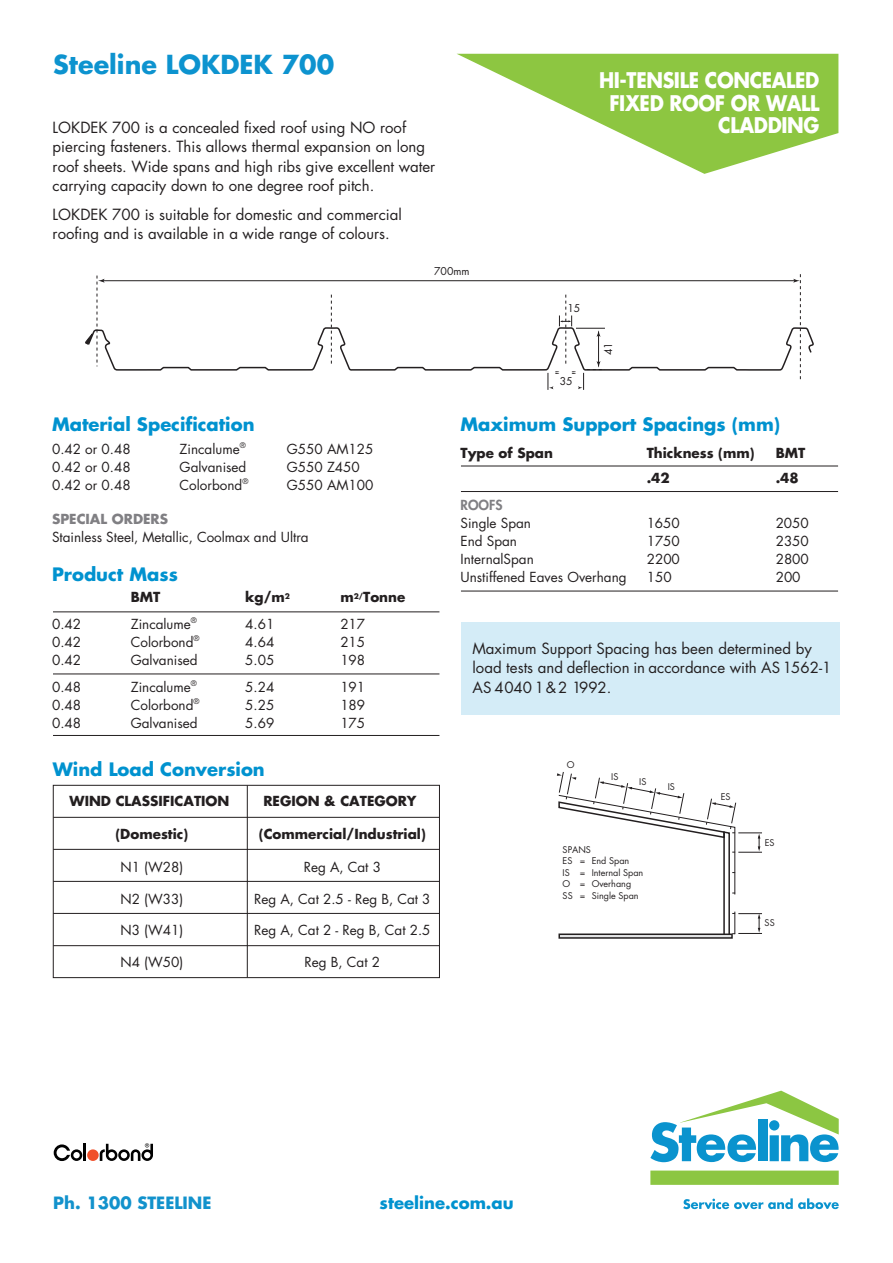
<style>
.page{position:relative;width:893px;height:1263px;background:#fff}
.page>*{position:absolute;margin:0;border:0;box-sizing:border-box;transform-origin:0 0}
.t1{font:700 25.5px "Futura";color:#0d93cf}
.t2{font:700 21px/22.5px "Futura";letter-spacing:-.02em;color:#fff;text-align:right;scale:.9 1}
.t3{font:700 18px "Futura";color:#0092cf}
.t4{font:700 16.5px "Futura";color:#1292cc}
.t5{font:700 16.5px "Futura";color:#0092cf}
.t6{font:15px/19.5px "Futura";color:#231f20}
.t7{font:13.5px/18px "Futura";color:#231f20}
.t8{font:700 13.5px "Futura";color:#231f20}
.t9{font:10.5px/16.8px "Futura";color:#231f20}
.t10{font:9px/11.6px "Futura";color:#231f20}
.s1{font-weight:700;color:#807f83}
.s2{font-weight:800;color:#807f83}
</style>
<div class="page">
<hr style="left:53px;top:611px;width:386px;height:1px;background:#231f20">
<hr style="left:53px;top:673px;width:386px;height:1px;background:#231f20">
<hr style="left:53px;top:735px;width:386px;height:1px;background:#231f20">
<hr style="left:461px;top:591px;width:377px;height:1px;background:#231f20">
<hr style="left:461px;top:466px;width:377px;height:1px;background:#231f20">
<hr style="left:461px;top:491px;width:377px;height:1px;background:#231f20">
<div style="left:53px;top:785px;width:387px;height:193px;border:1px solid #231f20"></div>
<hr style="left:53px;top:817px;width:386px;height:1px;background:#231f20">
<hr style="left:53px;top:849px;width:386px;height:1px;background:#231f20">
<hr style="left:53px;top:881px;width:386px;height:1px;background:#231f20">
<hr style="left:53px;top:913px;width:386px;height:1px;background:#231f20">
<hr style="left:247px;top:785px;width:1px;height:192px;background:#231f20">
<hr style="left:53px;top:945px;width:386px;height:1px;background:#231f20">
<svg style="left:558px;top:936px;width:175px;height:3px"></svg>
<svg style="left:557px;top:772px;width:205px;height:164px"></svg>
<div style="left:461px;top:622px;width:379px;height:93px;background:#d4ecf7"></div>
<svg style="left:457px;top:54px;width:381px;height:120px;fill:#8dc641"></svg>
<div style="left:650px;top:1170px;width:189px;height:15px;background:#8cc642"></div>
<svg style="left:650px;top:1091px;width:189px;height:71px"></svg>
<svg style="left:683px;top:1198px;width:156px;height:11px"></svg>
<svg style="left:54px;top:1144px;width:28px;height:17px"></svg>
<hr style="left:83px;top:1144px;width:3px;height:17px;background:#010101">
<div style="left:87px;top:1149px;width:12px;height:12px;background:#f0502a;border-radius:50%"></div>
<svg style="left:100px;top:1143px;width:53px;height:18px"></svg>
<svg style="left:85px;top:274px;width:729px;height:116px"></svg>
<p class="t1" style="left:53px;top:47px;width:282px">Steeline LOKDEK 700</p>
<p class="t6" style="left:53px;top:118px;width:384px">LOKDEK 700 is a concealed fixed roof using NO roof piercing fasteners. This allows thermal expansion on long roof sheets. Wide spans and high ribs give excellent water carrying capacity down to one degree roof pitch.</p>
<p class="t6" style="left:53px;top:205px;width:351px">LOKDEK 700 is suitable for domestic and commercial roofing and is available in a wide range of colours.</p>
<p class="t9" style="left:434px;top:263px;width:37px">700mm</p>
<p class="t2" style="left:599px;top:69px;width:246px">HI-TENSILE CONCEALED<br>FIXED ROOF OR WALL<br>CLADDING</p>
<p class="t9" style="left:567px;top:299px;width:14px">15</p>
<p class="t9" style="left:551px;top:375px;width:6px;rotate:-90deg">" "</p>
<p class="t9" style="left:560px;top:373px;width:14px">35</p>
<p class="t9" style="left:600px;top:355px;width:14px;rotate:-90deg">41</p>
<p class="t3" style="left:52px;top:412px;width:204px">Material Specification</p>
<p class="t7" style="left:52px;top:440px;width:80px">0.42 or 0.48</p>
<p class="t7" style="left:180px;top:440px;width:68px">Zincalume<sup>®</sup></p>
<p class="t7" style="left:287px;top:440px;width:88px">G550 AM125</p>
<p class="t7" style="left:52px;top:458px;width:80px">0.42 or 0.48</p>
<p class="t7" style="left:180px;top:458px;width:68px">Galvanised</p>
<p class="t7" style="left:287px;top:458px;width:75px">G550 Z450</p>
<p class="t7" style="left:52px;top:476px;width:80px">0.42 or 0.48</p>
<p class="t7" style="left:180px;top:476px;width:70px">Colorbond<sup>®</sup></p>
<p class="t7" style="left:287px;top:476px;width:88px">G550 AM100</p>
<p class="t7" style="left:52px;top:510px;width:258px"><span class="s1">SPECIAL ORDERS<br></span>Stainless Steel, Metallic, Coolmax and Ultra</p>
<p class="t3" style="left:52px;top:563px;width:127px">Product Mass</p>
<p class="t8" style="left:131px;top:588px;width:31px">BMT</p>
<p class="t8" style="left:245px;top:588px;width:46px">kg/m<sup>2</sup></p>
<p class="t8" style="left:340px;top:588px;width:67px">m<sup>2/</sup>Tonne</p>
<p class="t7" style="left:52px;top:615px;width:31px">0.42</p>
<p class="t7" style="left:131px;top:615px;width:68px">Zincalume<sup>®</sup></p>
<p class="t7" style="left:245px;top:615px;width:31px">4.61</p>
<p class="t7" style="left:340px;top:615px;width:26px">217</p>
<p class="t7" style="left:52px;top:633px;width:31px">0.42</p>
<p class="t7" style="left:131px;top:633px;width:70px">Colorbond<sup>®</sup></p>
<p class="t7" style="left:245px;top:633px;width:31px">4.64</p>
<p class="t7" style="left:340px;top:633px;width:26px">215</p>
<p class="t7" style="left:52px;top:651px;width:31px">0.42</p>
<p class="t7" style="left:131px;top:651px;width:68px">Galvanised</p>
<p class="t7" style="left:245px;top:651px;width:31px">5.05</p>
<p class="t7" style="left:340px;top:651px;width:26px">198</p>
<p class="t7" style="left:52px;top:678px;width:31px">0.48</p>
<p class="t7" style="left:131px;top:678px;width:68px">Zincalume<sup>®</sup></p>
<p class="t7" style="left:245px;top:678px;width:31px">5.24</p>
<p class="t7" style="left:340px;top:678px;width:26px">191</p>
<p class="t7" style="left:52px;top:696px;width:31px">0.48</p>
<p class="t7" style="left:131px;top:696px;width:70px">Colorbond<sup>®</sup></p>
<p class="t7" style="left:245px;top:696px;width:31px">5.25</p>
<p class="t7" style="left:340px;top:696px;width:26px">189</p>
<p class="t7" style="left:52px;top:714px;width:31px">0.48</p>
<p class="t7" style="left:131px;top:714px;width:68px">Galvanised</p>
<p class="t7" style="left:245px;top:714px;width:31px">5.69</p>
<p class="t7" style="left:340px;top:714px;width:26px">175</p>
<p class="t3" style="left:53px;top:757px;width:213px">Wind Load Conversion</p>
<p class="t8" style="left:70px;top:792px;width:161px">WIND CLASSIFICATION</p>
<p class="t8" style="left:263px;top:792px;width:155px">REGION &amp; CATEGORY</p>
<p class="t8" style="left:116px;top:825px;width:74px">(Domestic)</p>
<p class="t8" style="left:259px;top:825px;width:168px">(Commercial/Industrial)</p>
<p class="t7" style="left:120px;top:858px;width:64px">N1 (W28)</p>
<p class="t7" style="left:304px;top:858px;width:79px">Reg A, Cat 3</p>
<p class="t7" style="left:120px;top:890px;width:64px">N2 (W33)</p>
<p class="t7" style="left:254px;top:890px;width:178px">Reg A, Cat 2.5 - Reg B, Cat 3</p>
<p class="t7" style="left:120px;top:921px;width:64px">N3 (W41)</p>
<p class="t7" style="left:254px;top:921px;width:178px">Reg A, Cat 2 - Reg B, Cat 2.5</p>
<p class="t7" style="left:120px;top:953px;width:64px">N4 (W50)</p>
<p class="t7" style="left:305px;top:953px;width:77px">Reg B, Cat 2</p>
<p class="t3" style="left:460px;top:412px;width:321px">Maximum Support Spacings (mm)</p>
<p class="t8" style="left:460px;top:444px;width:94px">Type of Span</p>
<p class="t8" style="left:647px;top:444px;width:109px">Thickness (mm)</p>
<p class="t8" style="left:776px;top:444px;width:31px">BMT</p>
<p class="t8" style="left:647px;top:469px;width:25px">.42</p>
<p class="t8" style="left:776px;top:469px;width:25px">.48</p>
<p class="t7" style="left:460px;top:496px;width:72px"><span class="s2">ROOFS<br></span>Single Span</p>
<p class="t7" style="left:647px;top:514px;width:35px">1650</p>
<p class="t7" style="left:776px;top:514px;width:35px">2050</p>
<p class="t7" style="left:460px;top:532px;width:58px">End Span</p>
<p class="t7" style="left:647px;top:532px;width:35px">1750</p>
<p class="t7" style="left:776px;top:532px;width:35px">2350</p>
<p class="t7" style="left:461px;top:550px;width:75px">InternalSpan</p>
<p class="t7" style="left:647px;top:550px;width:35px">2200</p>
<p class="t7" style="left:776px;top:550px;width:35px">2800</p>
<p class="t7" style="left:461px;top:568px;width:168px">Unstiffened Eaves Overhang</p>
<p class="t7" style="left:647px;top:568px;width:26px">150</p>
<p class="t7" style="left:776px;top:568px;width:26px">200</p>
<p class="t6" style="left:473px;top:639px;width:360px">Maximum Support Spacing has been determined by load tests and deflection in accordance with AS 1562-1<br>AS 4040 1&amp;2 1992.</p>
<p class="t10" style="left:567px;top:759px;width:9px">O</p>
<p class="t10" style="left:611px;top:771px;width:9px">IS</p>
<p class="t10" style="left:639px;top:776px;width:9px">IS</p>
<p class="t10" style="left:563px;top:844px;width:82px">SPANS<br>ES = End Span<br>IS = Internal Span<br>O = Overhang<br>SS = Single Span</p>
<p class="t10" style="left:668px;top:781px;width:9px">IS</p>
<p class="t10" style="left:721px;top:791px;width:11px">ES</p>
<p class="t10" style="left:765px;top:836px;width:11px">ES</p>
<p class="t10" style="left:765px;top:917px;width:12px">SS</p>
<p class="t4" style="left:53px;top:1192px;width:160px">Ph. 1300 STEELINE</p>
<p class="t5" style="left:380px;top:1192px;width:136px">steeline.com.au</p>
</div>
